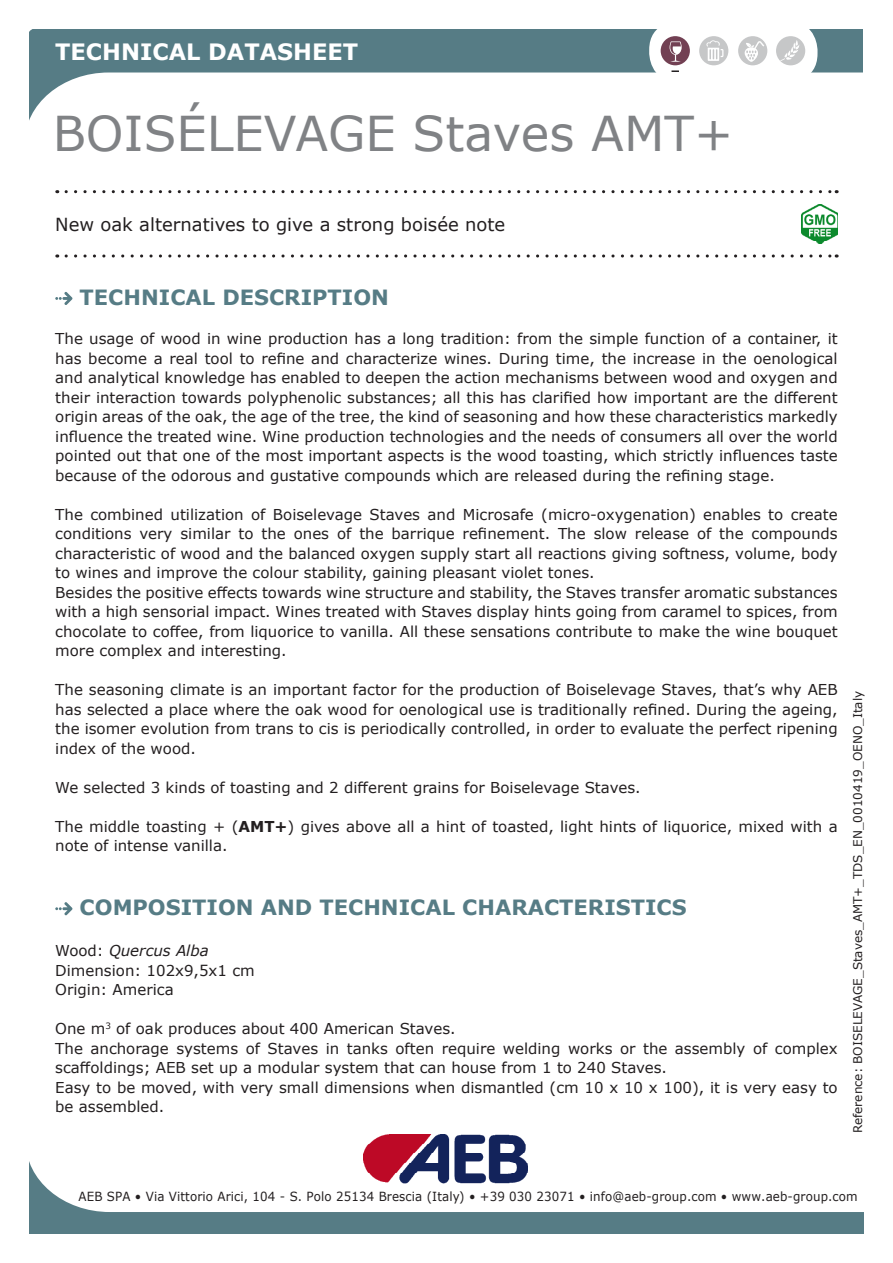
<style>
.page{position:relative;width:893px;height:1263px;background:#fff}
.page>*{position:absolute;margin:0;border:0;box-sizing:border-box;transform-origin:0 0}
.t1{font:48px "Verdana";color:#808285}
.t2{font:700 22.5px "Verdana";color:#fff}
.t3{font:700 21px "Verdana";color:#567c85}
.t4{font:18px "Verdana";color:#231f20}
.t5{font:15px/19.5px "Verdana";color:#231f20;text-align:justify}
.t6{font:italic 15px "Verdana";color:#231f20}
.t7{font:12.6px "Verdana";letter-spacing:.01em;color:#231f20;scale:.94 1}
.t8{font:12px "Verdana";color:#231f20}
.s1{font-weight:700}
.s2{font-style:normal}
</style>
<div class="page">
<svg style="left:30px;top:1164px;width:834px;height:69px"></svg>
<svg style="left:66px;top:190px;width:771px;height:3px"></svg>
<svg style="left:66px;top:254px;width:771px;height:4px"></svg>
<svg style="left:29px;top:30px;width:834px;height:91px"></svg>
<svg style="left:649px;top:21px;width:167px;height:61px"></svg>
<div style="left:650px;top:22px;width:167px;height:60px;background:#fff;border-radius:28px"></div>
<svg style="left:671px;top:70px;width:8px;height:2px"></svg>
<div style="left:776px;top:36px;width:29px;height:29px;background:#c6c7c8;border-radius:50%"></div>
<svg style="left:780px;top:40px;width:20px;height:21px"></svg>
<div style="left:738px;top:36px;width:29px;height:29px;background:#c6c7c8;border-radius:50%"></div>
<div style="left:661px;top:36px;width:29px;height:29px;background:#724053;border-radius:50%"></div>
<div style="left:699px;top:36px;width:29px;height:29px;background:#c6c7c8;border-radius:50%"></div>
<svg style="left:706px;top:40px;width:17px;height:21px"></svg>
<svg style="left:670px;top:41px;width:12px;height:21px"></svg>
<svg style="left:745px;top:41px;width:19px;height:21px"></svg>
<img style="left:363px;top:1134px;width:165px;height:49px">
<img style="left:802px;top:204px;width:36px;height:39px">
<svg style="left:55px;top:292px;width:17px;height:13px"></svg>
<svg style="left:55px;top:902px;width:17px;height:13px"></svg>
<h2 class="t2" style="left:55px;top:36px;width:304px">TECHNICAL DATASHEET</h2>
<p class="t1" style="left:53px;top:101px;width:682px">BOISÉLEVAGE Staves AMT+</p>
<p class="t4" style="left:55px;top:212px;width:451px">New oak alternatives to give a strong boisée note</p>
<p class="t3" style="left:80px;top:282px;width:311px">TECHNICAL DESCRIPTION</p>
<p class="t5" style="left:55px;top:329px;width:784px">The usage of wood in wine production has a long tradition: from the simple function of a container, it has become a real tool to refine and characterize wines. During time, the increase in the oenological and analytical knowledge has enabled to deepen the action mechanisms between wood and oxygen and their interaction towards polyphenolic substances; all this has clarified how important are the different origin areas of the oak, the age of the tree, the kind of seasoning and how these characteristics markedly influence the treated wine. Wine production technologies and the needs of consumers all over the world pointed out that one of the most important aspects is the wood toasting, which strictly influences taste because of the odorous and gustative compounds which are released during the refining stage.</p>
<p class="t5" style="left:55px;top:504px;width:784px">The combined utilization of Boiselevage Staves and Microsafe (micro-oxygenation) enables to create conditions very similar to the ones of the barrique refinement. The slow release of the compounds characteristic of wood and the balanced oxygen supply start all reactions giving softness, volume, body to wines and improve the colour stability, gaining pleasant violet tones.</p>
<p class="t5" style="left:55px;top:582px;width:784px">Besides the positive effects towards wine structure and stability, the Staves transfer aromatic substances with a high sensorial impact. Wines treated with Staves display hints going from caramel to spices, from chocolate to coffee, from liquorice to vanilla. All these sensations contribute to make the wine bouquet more complex and interesting.</p>
<p class="t5" style="left:55px;top:680px;width:784px">The seasoning climate is an important factor for the production of Boiselevage Staves, that’s why AEB has selected a place where the oak wood for oenological use is traditionally refined. During the ageing, the isomer evolution from trans to cis is periodically controlled, in order to evaluate the perfect ripening index of the wood.</p>
<p class="t5" style="left:55px;top:777px;width:587px">We selected 3 kinds of toasting and 2 different grains for Boiselevage Staves.</p>
<p class="t5" style="left:55px;top:816px;width:784px">The middle toasting + (<span class="s1">AMT+</span>) gives above all a hint of toasted, light hints of liquorice, mixed with a note of intense vanilla.</p>
<p class="t3" style="left:80px;top:893px;width:608px">COMPOSITION AND TECHNICAL CHARACTERISTICS</p>
<p class="t6" style="left:55px;top:941px;width:155px"><span class="s2">Wood:</span> Quercus Alba</p>
<p class="t5" style="left:55px;top:960px;width:201px">Dimension: 102x9,5x1 cm</p>
<p class="t5" style="left:55px;top:980px;width:120px">Origin: America</p>
<p class="t5" style="left:55px;top:1019px;width:402px">One m<sup>3</sup> of oak produces about 400 American Staves.</p>
<p class="t5" style="left:55px;top:1038px;width:784px">The anchorage systems of Staves in tanks often require welding works or the assembly of complex scaffoldings; AEB set up a modular system that can house from 1 to 240 Staves.</p>
<p class="t5" style="left:55px;top:1077px;width:784px">Easy to be moved, with very small dimensions when dismantled (cm 10 x 10 x 100), it is very easy to be assembled.</p>
<p class="t8" style="left:850px;top:1133px;width:444px;rotate:-90deg">Reference: BOISELEVAGE_Staves_AMT+_TDS_EN_0010419_OENO_Italy</p>
<p class="t7" style="left:79px;top:1187px;width:830px">AEB SPA • Via Vittorio Arici, 104 - S. Polo 25134 Brescia (Italy) • +39 030 23071 • info@aeb-group.com • www.aeb-group.com</p>
</div>
